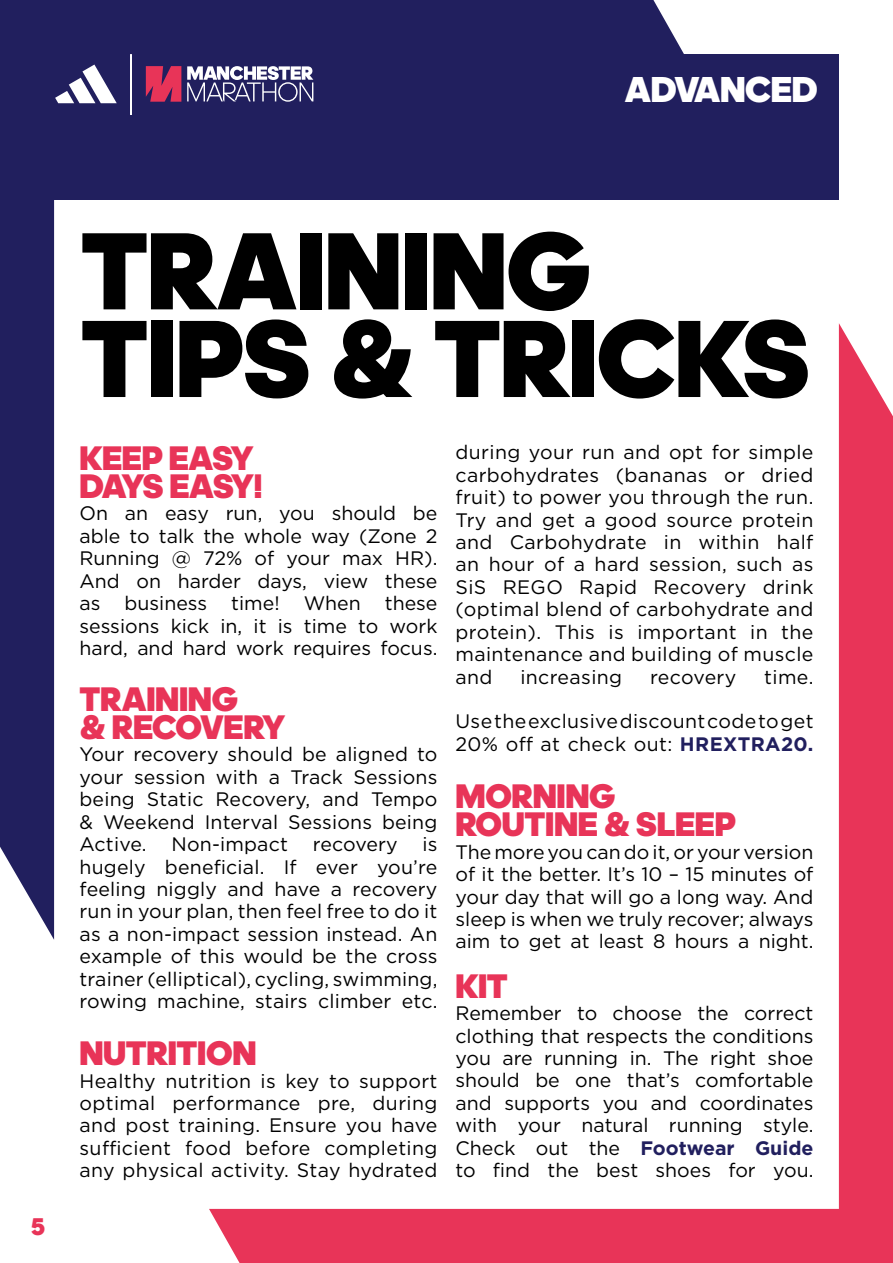
<style>
.page{position:relative;width:893px;height:1263px;background:#fff}
.page>*{position:absolute;margin:0;border:0;box-sizing:border-box;transform-origin:0 0}
.t1{font:900 111px/87.6px "adineue PRO";letter-spacing:-.01em;color:#000}
.t2{font:900 36.45px "adineue PRO";letter-spacing:-.01em;color:#fff}
.t3{font:900 34.5px/28.5px "adineue PRO";letter-spacing:-.01em;color:#e83458}
.t4{font:900 34.5px/28.5px "adineue PRO";letter-spacing:-.03em;color:#e83458}
.t5{font:900 24.45px "adineue PRO";color:#e83458}
.t6{font:19.5px/22.4px "Gotham";letter-spacing:.01em;color:#000;text-align:justify}
.s1{font-weight:700;color:#211f5e}
</style>
<div class="page">
<div style="left:54px;top:54px;width:785px;height:146px;background:#211f5e"></div>
<svg style="left:55px;top:65px;width:62px;height:38px"></svg>
<hr style="left:131px;top:53px;width:1px;height:62px;background:#fff">
<svg style="left:146px;top:66px;width:35px;height:36px"></svg>
<svg style="left:187px;top:66px;width:126px;height:36px"></svg>
<div style="left:0;top:54px;width:54px;height:886px;background:#211f5e"></div>
<div style="left:0;top:0;width:684px;height:54px;background:#211f5e"></div>
<div style="left:209px;top:1209px;width:630px;height:54px;background:#e83458"></div>
<div style="left:839px;top:323px;width:54px;height:940px;background:#e83458"></div>
<h2 class="t2" style="left:625px;top:68px;width:194px">ADVANCED</h2>
<p class="t5" style="left:31px;top:1211px;width:16px">5</p>
<h1 class="t1" style="left:81px;top:226px;width:731px">TRAINING<br>TIPS &amp; TRICKS</h1>
<h3 class="t4" style="left:80px;top:443px;width:185px">KEEP EASY<br>DAYS EASY!</h3>
<p class="t6" style="left:80px;top:502px;width:359px">On an easy run, you should be able to talk the whole way (Zone 2<br>Running @ 72% of your max HR).<br>And on harder days, view these as business time! When these sessions kick in, it is time to work hard, and hard work requires focus.</p>
<h3 class="t3" style="left:80px;top:684px;width:207px">TRAINING<br>&amp; RECOVERY</h3>
<p class="t6" style="left:80px;top:743px;width:359px">Your recovery should be aligned to your session with a Track Sessions being Static Recovery, and Tempo &amp; Weekend Interval Sessions being Active.</p>
<p class="t6" style="left:80px;top:833px;width:359px;text-indent:343px">is hugely beneficial. If ever you’re feeling niggly and have a recovery run in your plan, then feel free to do it as a non-impact session instead. An example of this would be the cross trainer (elliptical), cycling, swimming, rowing machine, stairs climber etc.</p>
<h3 class="t3" style="left:80px;top:1038px;width:178px">NUTRITION</h3>
<p class="t6" style="left:80px;top:1069px;width:359px">Healthy nutrition is key to support optimal performance pre, during and post training. Ensure you have sufficient food before completing any physical activity. Stay hydrated</p>
<p class="t6" style="left:171px;top:833px;width:118px">Non-impact</p>
<p class="t6" style="left:313px;top:833px;width:87px">recovery</p>
<p class="t6" style="left:455px;top:441px;width:359px">during your run and opt for simple carbohydrates (bananas or dried fruit) to power you through the run.<br>Try and get a good source protein and Carbohydrate in within half an hour of a hard session, such as SiS REGO Rapid Recovery drink (optimal blend of carbohydrate and protein). This is important in the maintenance and building of muscle and</p>
<p class="t6" style="left:520px;top:665px;width:103px">increasing</p>
<p class="t6" style="left:650px;top:665px;width:88px">recovery</p>
<p class="t6" style="left:764px;top:665px;width:51px">time.</p>
<p class="t6" style="left:455px;top:710px;width:360px">Use the exclusive discount code to get<br>20% off at check out: <span class="s1">HREXTRA20.</span></p>
<h3 class="t3" style="left:455px;top:781px;width:282px">MORNING<br>ROUTINE &amp; SLEEP</h3>
<p class="t6" style="left:455px;top:840px;width:359px">The more you can do it, or your version of it the better. It’s 10 – 15 minutes of your day that will go a long way. And sleep is when we truly recover; always aim to get at least 8 hours a night.</p>
<h3 class="t3" style="left:455px;top:971px;width:54px">KIT</h3>
<p class="t6" style="left:455px;top:1001px;width:359px">Remember to choose the correct clothing that respects the conditions you are running in. The right shoe should be one that’s comfortable and supports you and coordinates with your natural running style.<br>Check out the <span class="s1">Footwear Guide </span>to find the best shoes for you.</p>
</div>
